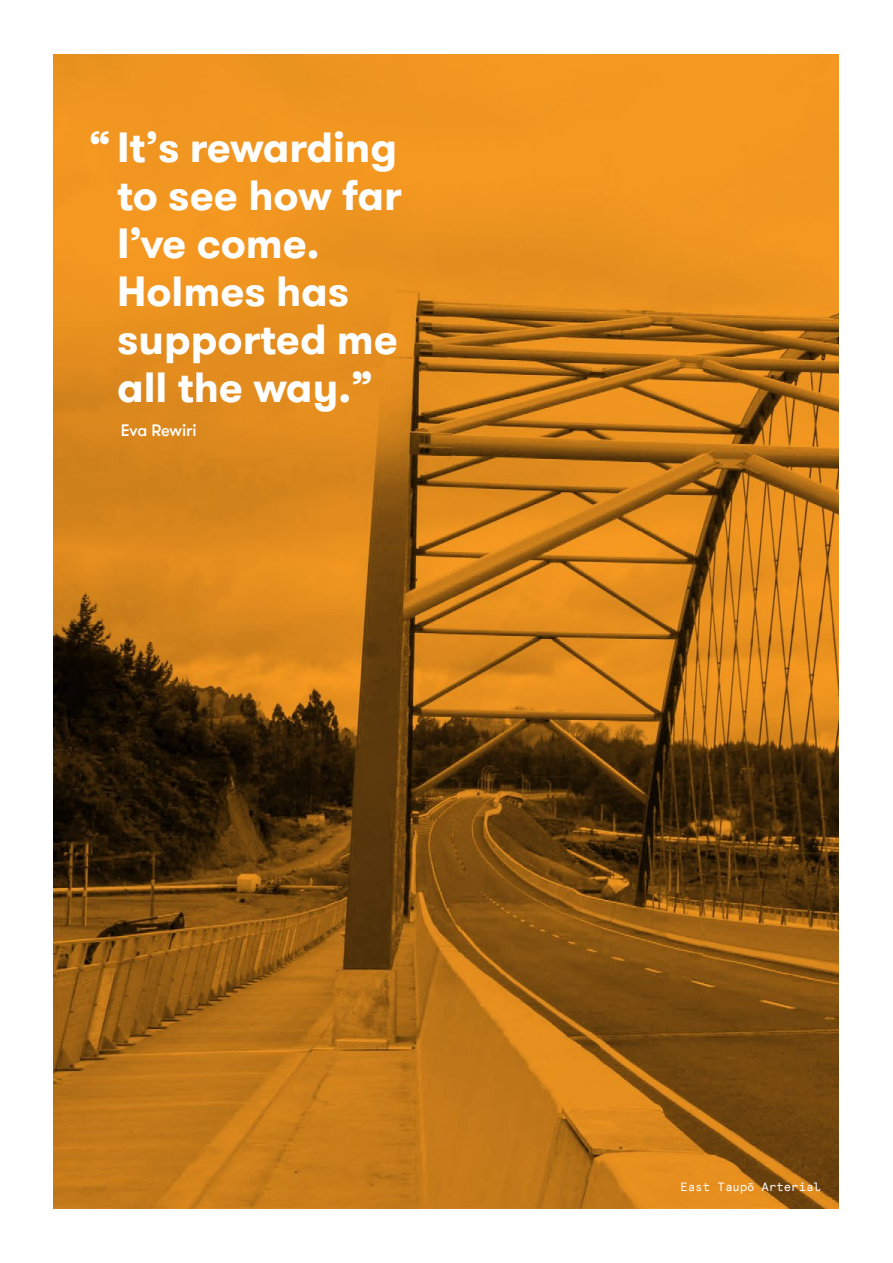
<style>
.page{position:relative;width:893px;height:1263px;background:#fff}
.page>*{position:absolute;margin:0;border:0;box-sizing:border-box;transform-origin:0 0}
.t1{font:700 42px/48px "GT Walsheim Pro";color:#fff}
.t2{font:500 16.5px "GT Walsheim Pro";letter-spacing:-.01em;color:#fff}
.t3{font:12px "Apercu Mono";color:#fff}
.s1{font-family:"GT Walsheim Pro"}
</style>
<div class="page">
<img style="left:54px;top:54px;width:785px;height:1155px">
<p class="t1" style="left:117px;top:124px;width:286px;text-indent:-28px">“It’s rewarding to see how far<br>I’ve come.<br>Holmes has supported me all the way.”</p>
<p class="t2" style="left:121px;top:420px;width:77px">Eva Rewiri</p>
<p class="t3" style="left:680px;top:1179px;width:142px">East Taup<span class="s1">ō</span> Arterial</p>
</div>
